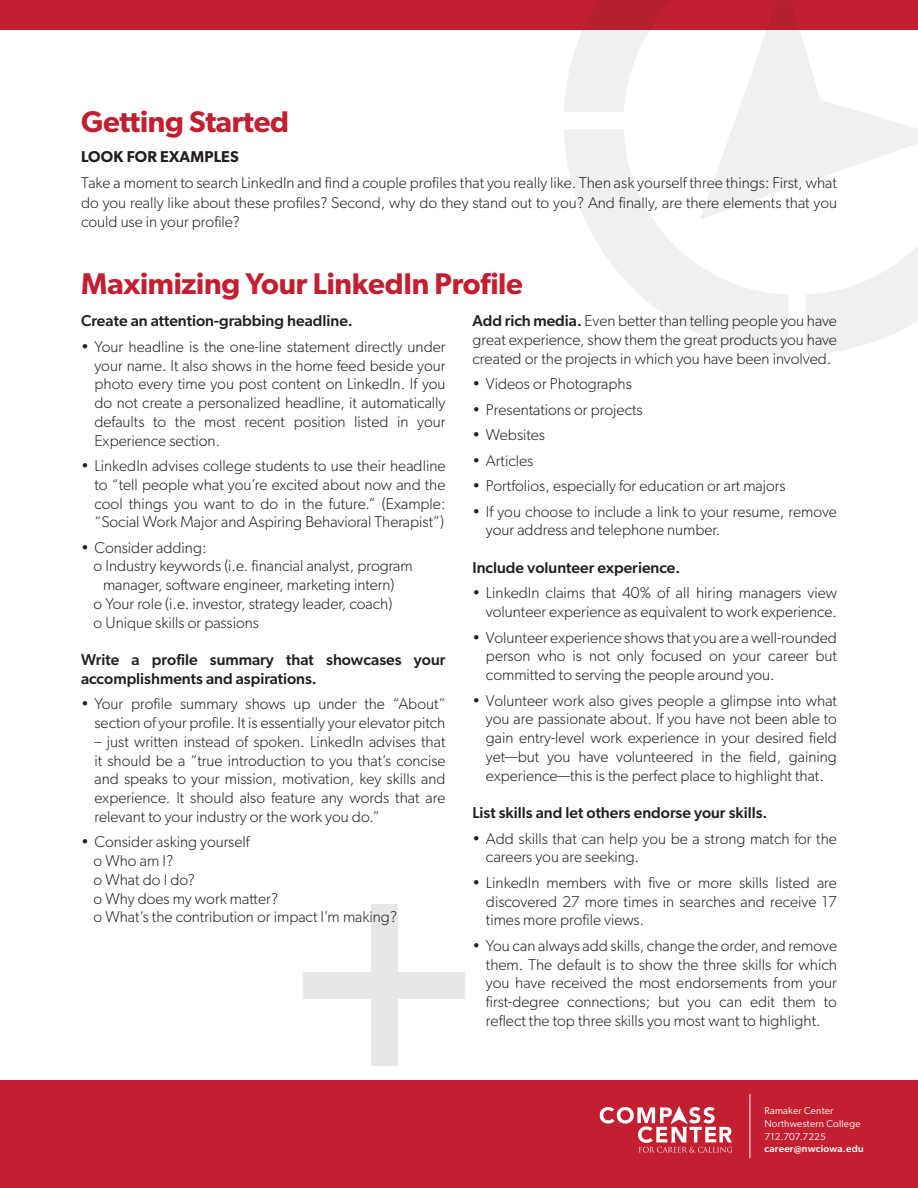
<style>
.page{position:relative;width:918px;height:1188px;background:#fff}
.page>*{position:absolute;margin:0;border:0;box-sizing:border-box;transform-origin:0 0}
.t1{font:600 30px "Gibson";letter-spacing:-.01em;color:#c21f31}
.t2{font:300 15.75px/18.8px "Gibson";color:#231f20;text-align:justify}
.t3{font:500 15.75px/18.8px "Gibson";color:#231f20}
.t4{font:600 15.75px "Gibson";letter-spacing:.01em;color:#231f20}
.t5{font:10.05px/12.9px "Gibson";letter-spacing:.02em;color:#fff}
.t6{font:500 10.05px "Gibson";letter-spacing:.02em;color:#fff}
.s1{font-weight:500}
</style>
<div class="page">
<div style="left:371px;top:904px;width:27px;height:162px;background:#e6e7e9"></div>
<div style="left:303px;top:972px;width:162px;height:27px;background:#e6e7e9"></div>
<div style="left:0;top:0;width:918px;height:29px;background:#c21f31"></div>
<svg style="left:564px;top:0;width:136px;height:112px"></svg>
<svg style="left:806px;top:246px;width:112px;height:109px"></svg>
<svg style="left:564px;top:129px;width:224px;height:226px"></svg>
<svg style="left:700px;top:0;width:218px;height:220px"></svg>
<div style="left:0;top:1080px;width:918px;height:108px;background:#c21f31"></div>
<svg style="left:600px;top:1106px;width:132px;height:47px"></svg>
<hr style="left:750px;top:1094px;width:1px;height:64px;background:#fff">
<h1 class="t1" style="left:81px;top:104px;width:210px">Getting Started</h1>
<p class="t4" style="left:81px;top:147px;width:159px">LOOK FOR EXAMPLES</p>
<p class="t2" style="left:81px;top:173px;width:758px;line-height:19.5px">Take a moment to search LinkedIn and find a couple profiles that you really like. Then ask yourself three things: First, what do you really like about these profiles? Second, why do they stand out to you? And finally, are there elements that you could use in your profile?</p>
<h1 class="t1" style="left:81px;top:266px;width:443px">Maximizing Your LinkedIn Profile</h1>
<p class="t3" style="left:81px;top:311px;width:273px">Create an attention-grabbing headline.</p>
<p class="t2" style="left:94px;top:337px;width:353px;text-indent:-13px">• Your headline is the one-line statement directly under your name. It also shows in the home feed beside your photo every time you post content on LinkedIn. If you do not create a personalized headline, it automatically defaults to the most recent position listed in your Experience section.</p>
<p class="t2" style="left:94px;top:456px;width:353px;text-indent:-13px">• LinkedIn advises college students to use their headline to “tell people what you’re excited about now and the cool things you want to do in the future.” (Example: “Social Work Major and Aspiring Behavioral Therapist”)</p>
<p class="t2" style="left:81px;top:538px;width:127px">• Consider adding:</p>
<p class="t2" style="left:94px;top:557px;width:321px">o Industry keywords (i.e. financial analyst, program</p>
<p class="t2" style="left:103px;top:575px;width:293px">manager, software engineer, marketing intern)</p>
<p class="t2" style="left:94px;top:594px;width:300px">o Your role (i.e. investor, strategy leader, coach)</p>
<p class="t2" style="left:94px;top:613px;width:167px">o Unique skills or passions</p>
<p class="t3" style="left:81px;top:650px;width:366px">Write a profile summary that showcases your accomplishments and aspirations.</p>
<p class="t2" style="left:81px;top:694px;width:366px;text-align:right">• Your profile summary shows up under the “About” section of your profile. It is essentially your elevator pitch</p>
<p class="t2" style="left:94px;top:732px;width:353px">– just written instead of spoken. LinkedIn advises that it should be a “true introduction to you that’s concise and speaks to your mission, motivation, key skills and experience. It should also feature any words that are relevant to your industry or the work you do.”</p>
<p class="t2" style="left:94px;top:832px;width:305px;text-align:left;text-indent:-13px">• Consider asking yourself<br>o Who am I?<br>o What do I do?<br>o Why does my work matter?<br>o What’s the contribution or impact I’m making?</p>
<p class="t2" style="left:472px;top:311px;width:366px"><span class="s1">Add rich media.</span> Even better than telling people you have great experience, show them the great products you have created or the projects in which you have been involved.</p>
<p class="t2" style="left:472px;top:374px;width:161px">• Videos or Photographs</p>
<p class="t2" style="left:472px;top:400px;width:172px">• Presentations or projects</p>
<p class="t2" style="left:472px;top:425px;width:74px">• Websites</p>
<p class="t2" style="left:472px;top:451px;width:62px">• Articles</p>
<p class="t2" style="left:472px;top:476px;width:315px">• Portfolios, especially for education or art majors</p>
<p class="t2" style="left:486px;top:502px;width:352px;text-indent:-13px">• If you choose to include a link to your resume, remove your address and telephone number.</p>
<p class="t3" style="left:472px;top:558px;width:209px">Include volunteer experience.</p>
<p class="t2" style="left:472px;top:583px;width:366px;text-align:right">• LinkedIn claims that 40% of all hiring managers view volunteer experience as equivalent to work experience.</p>
<p class="t2" style="left:486px;top:628px;width:352px;text-indent:-13px">• Volunteer experience shows that you are a well-rounded person who is not only focused on your career but committed to serving the people around you.</p>
<p class="t2" style="left:486px;top:691px;width:353px;text-indent:-13px">• Volunteer work also gives people a glimpse into what you are passionate about. If you have not been able to gain entry-level work experience in your desired field yet—but you have volunteered in the field, gaining experience—this is the perfect place to highlight that.</p>
<p class="t3" style="left:472px;top:803px;width:297px">List skills and let others endorse your skills.</p>
<p class="t2" style="left:486px;top:829px;width:352px;text-indent:-13px">• Add skills that can help you be a strong match for the careers you are seeking.</p>
<p class="t2" style="left:486px;top:873px;width:353px;text-indent:-13px">• LinkedIn members with five or more skills listed are discovered 27 more times in searches and receive 17 times more profile views.</p>
<p class="t2" style="left:486px;top:936px;width:353px;text-indent:-13px">• You can always add skills, change the order, and remove them. The default is to show the three skills for which you have received the most endorsements from your first-degree connections; but you can edit them to reflect the top three skills you most want to highlight.</p>
<p class="t5" style="left:764px;top:1104px;width:98px">Ramaker Center<br>Northwestern College<br>712.707.7225</p>
<p class="t6" style="left:764px;top:1143px;width:101px">career@nwciowa.edu</p>
</div>
